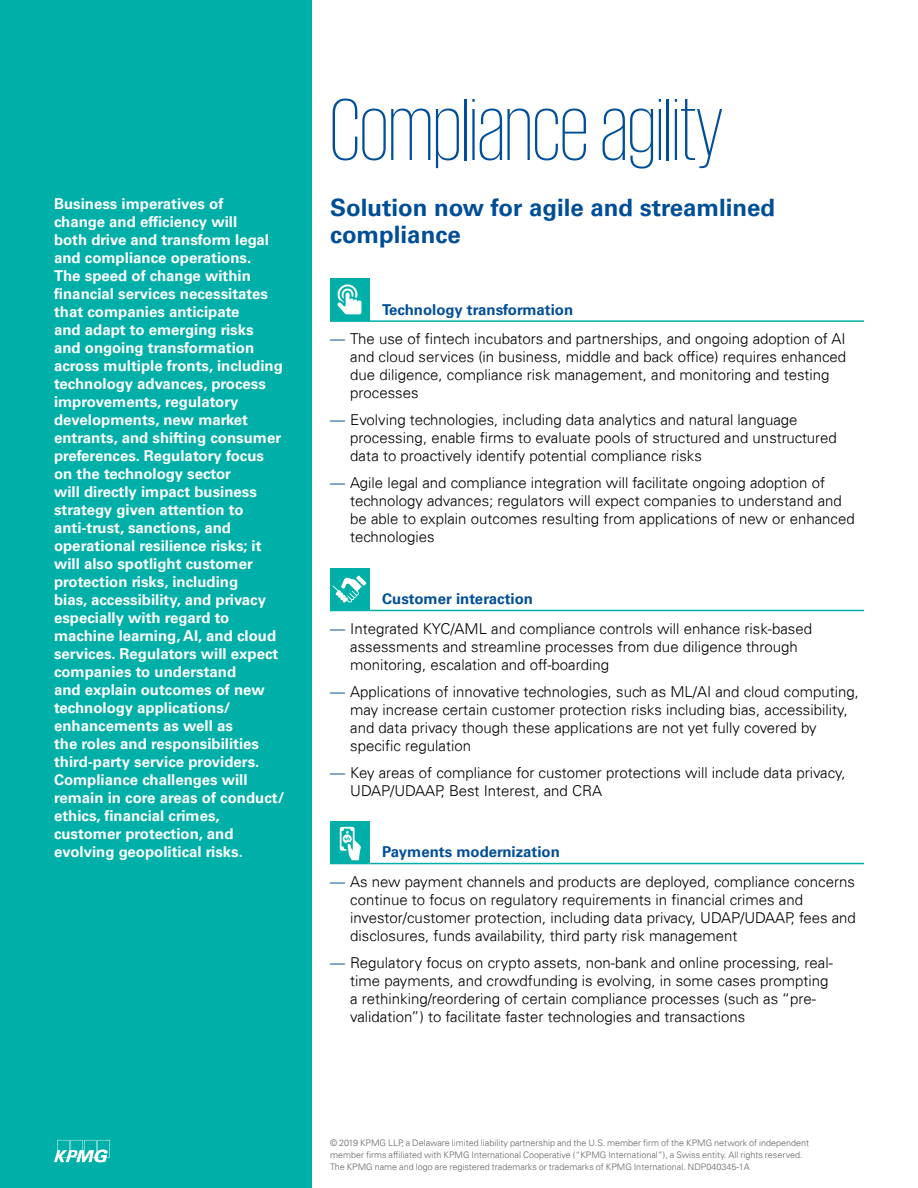
<style>
.page{position:relative;width:918px;height:1188px;background:#fff}
.page>*{position:absolute;margin:0;border:0;box-sizing:border-box;transform-origin:0 0}
.t1{font:200 90px "KPMG";color:#004e98}
.t2{font:700 24px/27px "Univers 65";color:#004e98}
.t3{font:300 15px/18px "Univers 45";color:#000}
.t4{font:700 15px/18px "Univers 65";color:#fff}
.t5{font:700 15px "Univers 65";color:#004e98}
.t6{font:300 9px/12px "Univers 45";color:#636466}
.s1{color:#004e98}
</style>
<div class="page">
<div style="left:0;top:0;width:312px;height:1188px;background:#00afa8"></div>
<div style="left:330px;top:278px;width:39px;height:43px;background:#00afa8"></div>
<div style="left:330px;top:568px;width:39px;height:42px;background:#00afa8"></div>
<div style="left:330px;top:821px;width:39px;height:43px;background:#00afa8"></div>
<hr style="left:330px;top:320px;width:534px;height:2px;background:#00afa8">
<hr style="left:330px;top:610px;width:534px;height:1px;background:#00afa8">
<hr style="left:330px;top:863px;width:534px;height:1px;background:#00afa8">
<svg style="left:337px;top:284px;width:24px;height:30px"></svg>
<svg style="left:333px;top:576px;width:33px;height:27px"></svg>
<svg style="left:340px;top:827px;width:21px;height:33px"></svg>
<svg style="left:54px;top:1140px;width:56px;height:22px"></svg>
<p class="t4" style="left:54px;top:195px;width:232px">Business imperatives of<br>change and efficiency will<br>both drive and transform legal and compliance operations.<br>The speed of change within financial services necessitates that companies anticipate<br>and adapt to emerging risks<br>and ongoing transformation across multiple fronts, including technology advances, process improvements, regulatory developments, new market entrants, and shifting consumer preferences. Regulatory focus on the technology sector<br>will directly impact business strategy given attention to anti-trust, sanctions, and operational resilience risks; it will also spotlight customer protection risks, including<br>bias, accessibility, and privacy especially with regard to machine learning, AI, and cloud services. Regulators will expect companies to understand<br>and explain outcomes of new technology applications/ enhancements as well as<br>the roles and responsibilities third-party service providers.<br>Compliance challenges will remain in core areas of conduct/ ethics, financial crimes, customer protection, and evolving geopolitical risks.</p>
<h1 class="t1" style="left:330px;top:87px;width:394px">Compliance agility</h1>
<h2 class="t2" style="left:330px;top:194px;width:447px">Solution now for agile and streamlined compliance</h2>
<p class="t5" style="left:382px;top:301px;width:192px">Technology transformation</p>
<p class="t3" style="left:350px;top:330px;width:498px;text-indent:-20px"><span class="s1">—</span> The use of fintech incubators and partnerships, and ongoing adoption of AI and cloud services (in business, middle and back office) requires enhanced due diligence, compliance risk management, and monitoring and testing processes</p>
<p class="t3" style="left:350px;top:411px;width:488px;text-indent:-20px"><span class="s1">—</span> Evolving technologies, including data analytics and natural language processing, enable firms to evaluate pools of structured and unstructured data to proactively identify potential compliance risks</p>
<p class="t3" style="left:350px;top:474px;width:506px;text-indent:-20px"><span class="s1">—</span> Agile legal and compliance integration will facilitate ongoing adoption of technology advances; regulators will expect companies to understand and be able to explain outcomes resulting from applications of new or enhanced technologies</p>
<p class="t5" style="left:382px;top:590px;width:152px">Customer interaction</p>
<p class="t3" style="left:350px;top:619px;width:463px;text-indent:-20px"><span class="s1">—</span> Integrated KYC/AML and compliance controls will enhance risk-based assessments and streamline processes from due diligence through monitoring, escalation and off-boarding</p>
<p class="t3" style="left:350px;top:682px;width:510px;text-indent:-20px"><span class="s1">—</span> Applications of innovative technologies, such as ML/AI and cloud computing, may increase certain customer protection risks including bias, accessibility, and data privacy though these applications are not yet fully covered by specific regulation</p>
<p class="t3" style="left:350px;top:763px;width:497px;text-indent:-20px"><span class="s1">—</span> Key areas of compliance for customer protections will include data privacy,<br>UDAP/UDAAP, Best Interest, and CRA</p>
<p class="t5" style="left:382px;top:843px;width:179px">Payments modernization</p>
<p class="t3" style="left:350px;top:872px;width:507px;text-indent:-20px"><span class="s1">—</span> As new payment channels and products are deployed, compliance concerns continue to focus on regulatory requirements in financial crimes and investor/customer protection, including data privacy, UDAP/UDAAP, fees and disclosures, funds availability, third party risk management</p>
<p class="t3" style="left:350px;top:953px;width:484px;text-indent:-20px"><span class="s1">—</span> Regulatory focus on crypto assets, non-bank and online processing, real&shy;time payments, and crowdfunding is evolving, in some cases prompting a rethinking/reordering of certain compliance processes (such as “pre&shy;validation”) to facilitate faster technologies and transactions</p>
<p class="t6" style="left:330px;top:1137px;width:481px">© 2019 KPMG LLP, a Delaware limited liability partnership and the U.S. member firm of the KPMG network of independent member firms affiliated with KPMG International Cooperative (“KPMG International”), a Swiss entity. All rights reserved.<br>The KPMG name and logo are registered trademarks or trademarks of KPMG International. NDP040345-1A</p>
</div>
